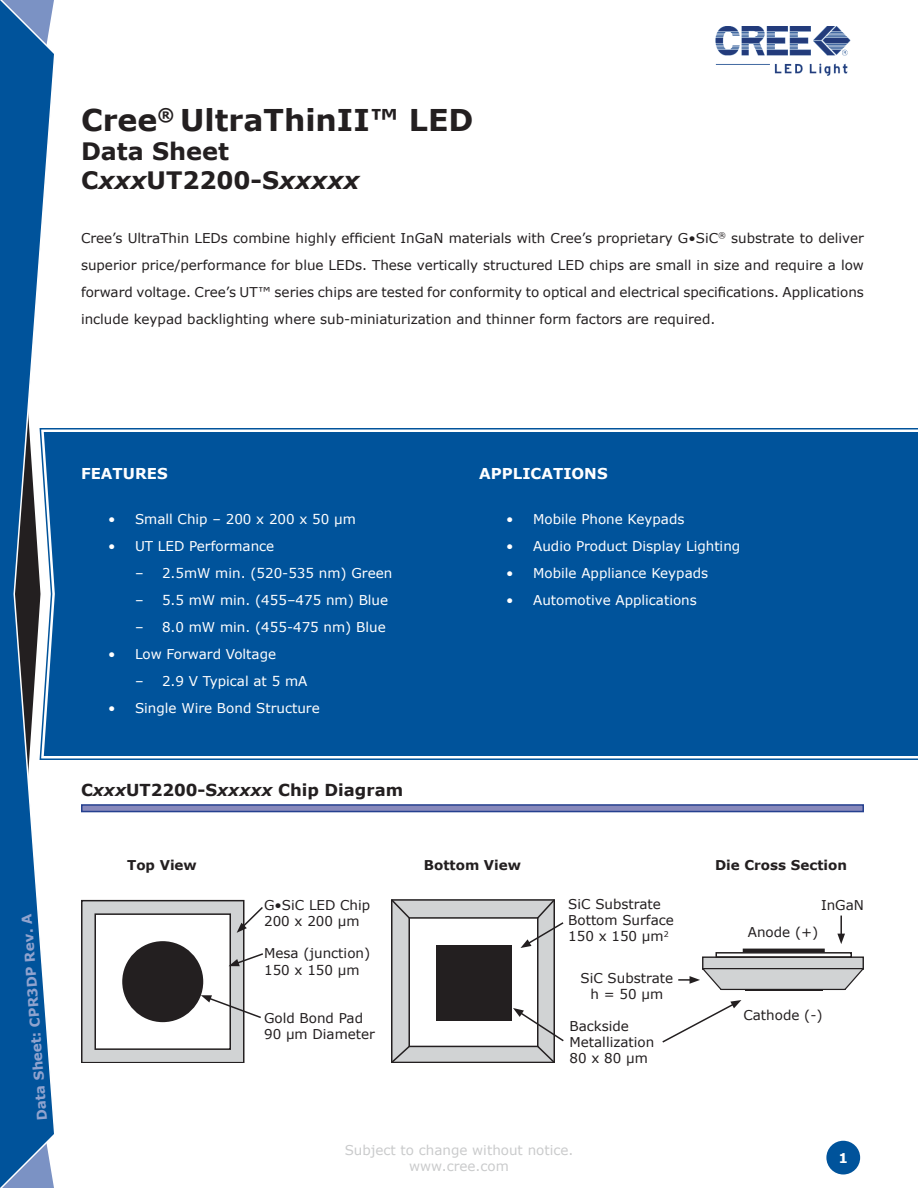
<style>
.page{position:relative;width:918px;height:1188px;background:#fff}
.page>*{position:absolute;margin:0;border:0;box-sizing:border-box;transform-origin:0 0}
.t1{font:700 30px "Verdana";color:#231f20}
.t2{font:700 24px/28.8px "Verdana";color:#231f20}
.t3{font:700 16.5px "Verdana";color:#231f20}
.t4{font:700 15px "Verdana";color:#fff}
.t5{font:13.5px/16.2px "Verdana";color:#231f20}
.t6{font:13.5px/27px "Verdana";color:#fff;text-align:justify}
.t7{font:13.5px/16.2px "Verdana";color:#949698;text-align:center}
.t8{font:700 13.5px "Verdana";color:#231f20}
.t9{font:700 13.5px "Verdana";color:#90a3ce}
.s1{font-style:italic}
</style>
<div class="page">
<div style="left:826px;top:1141px;width:34px;height:33px;background:#00539b;border-radius:50%"></div>
<img style="left:716px;top:27px;width:134px;height:48px">
<svg style="left:0;top:0;width:54px;height:1188px"></svg>
<svg style="left:39px;top:427px;width:879px;height:334px"></svg>
<div style="left:44px;top:432px;width:874px;height:324px;background:#00539b"></div>
<div style="left:82px;top:805px;width:781px;height:7px;background:#8889bb"></div>
<div style="left:81px;top:804px;width:783px;height:8px;border:2px solid #25408f"></div>
<div style="left:82px;top:901px;width:162px;height:162px;background:#d1d3d4"></div>
<div style="left:81px;top:900px;width:163px;height:163px;border:2px solid #231f20"></div>
<div style="left:95px;top:914px;width:135px;height:135px;background:#fff"></div>
<div style="left:94px;top:913px;width:137px;height:137px;border:2px solid #231f20"></div>
<div style="left:122px;top:941px;width:81px;height:81px;background:#231f20;border-radius:50%"></div>
<div style="left:703px;top:957px;width:160px;height:12px;background:#d1d3d4"></div>
<div style="left:702px;top:956px;width:162px;height:14px;border:1px solid #231f20"></div>
<div style="left:716px;top:952px;width:136px;height:6px;border:2px solid #231f20"></div>
<div style="left:743px;top:949px;width:81px;height:3px;border:1px solid #231f20"></div>
<svg style="left:201px;top:995px;width:60px;height:24px"></svg>
<svg style="left:237px;top:905px;width:26px;height:28px"></svg>
<svg style="left:229px;top:952px;width:34px;height:14px"></svg>
<svg style="left:391px;top:899px;width:173px;height:164px"></svg>
<svg style="left:662px;top:1000px;width:79px;height:43px"></svg>
<hr style="left:840px;top:916px;width:2px;height:20px;background:#231f20">
<svg style="left:837px;top:934px;width:8px;height:10px"></svg>
<svg style="left:678px;top:967px;width:186px;height:24px"></svg>
<p class="t1" style="left:81px;top:101px;width:394px">Cree<sup>®</sup> UltraThinII™ LED</p>
<p class="t2" style="left:81px;top:136px;width:280px">Data Sheet<br>C<span class="s1">xxx</span>UT2200-S<span class="s1">xxxxx</span></p>
<p class="t5" style="left:81px;top:224px;width:785px;line-height:27px;text-align:justify">Cree’s UltraThin LEDs combine highly efficient InGaN materials with Cree’s proprietary G•SiC<sup>®</sup> substrate to deliver superior price/performance for blue LEDs. These vertically structured LED chips are small in size and require a low forward voltage. Cree’s UT™ series chips are tested for conformity to optical and electrical specifications. Applications include keypad backlighting where sub-miniaturization and thinner form factors are required.</p>
<p class="t9" style="left:33px;top:1121px;width:209px;rotate:-94deg">Data Sheet: CPR3DP Rev. A</p>
<p class="t4" style="left:81px;top:464px;width:88px">FEATURES</p>
<p class="t6" style="left:135px;top:505px;width:223px">Small Chip – 200 x 200 x 50 μm</p>
<p class="t6" style="left:135px;top:532px;width:141px">UT LED Performance</p>
<p class="t6" style="left:162px;top:559px;width:232px">2.5mW min. (520-535 nm) Green</p>
<p class="t6" style="left:162px;top:586px;width:228px">5.5 mW min. (455–475 nm) Blue</p>
<p class="t6" style="left:162px;top:613px;width:225px">8.0 mW min. (455-475 nm) Blue</p>
<p class="t6" style="left:135px;top:640px;width:143px">Low Forward Voltage</p>
<p class="t6" style="left:162px;top:667px;width:147px">2.9 V Typical at 5 mA</p>
<p class="t6" style="left:135px;top:694px;width:186px">Single Wire Bond Structure</p>
<p class="t6" style="left:108px;top:505px;width:9px">• •</p>
<p class="t6" style="left:135px;top:559px;width:10px">– – –</p>
<p class="t6" style="left:108px;top:640px;width:9px">•</p>
<p class="t6" style="left:135px;top:667px;width:10px">–</p>
<p class="t6" style="left:108px;top:694px;width:9px">•</p>
<p class="t3" style="left:81px;top:779px;width:324px">C<span class="s1">xxx</span>UT2200-S<span class="s1">xxxxx</span> Chip Diagram</p>
<p class="t4" style="left:479px;top:464px;width:130px">APPLICATIONS</p>
<p class="t6" style="left:533px;top:505px;width:153px">Mobile Phone Keypads</p>
<p class="t6" style="left:533px;top:532px;width:209px">Audio Product Display Lighting</p>
<p class="t6" style="left:533px;top:559px;width:177px">Mobile Appliance Keypads</p>
<p class="t6" style="left:533px;top:586px;width:165px">Automotive Applications</p>
<p class="t6" style="left:506px;top:505px;width:9px">• • • •</p>
<p class="t8" style="left:127px;top:856px;width:71px">Top View</p>
<p class="t8" style="left:424px;top:856px;width:99px">Bottom View</p>
<p class="t5" style="left:264px;top:897px;width:108px">G•SiC LED Chip<br>200 x 200 μm</p>
<p class="t5" style="left:264px;top:945px;width:108px">Mesa (junction)<br>150 x 150 μm</p>
<p class="t5" style="left:264px;top:1010px;width:112px">Gold Bond Pad<br>90 μm Diameter</p>
<p class="t5" style="left:568px;top:895px;width:107px">SiC Substrate<br>Bottom Surface<br>150 x 150 μm<sup>2</sup></p>
<p class="t5" style="left:581px;top:969px;width:94px;text-align:center">SiC Substrate h = 50 μm</p>
<p class="t5" style="left:569px;top:1017px;width:86px">Backside<br>Metallization<br>80 x 80 μm</p>
<p class="t7" style="left:345px;top:1141px;width:230px">Subject to change without notice. www.cree.com</p>
<p class="t8" style="left:715px;top:856px;width:133px">Die Cross Section</p>
<p class="t5" style="left:821px;top:897px;width:44px">InGaN</p>
<p class="t5" style="left:748px;top:923px;width:72px">Anode (+)</p>
<p class="t5" style="left:743px;top:1007px;width:81px">Cathode (-)</p>
</div>
